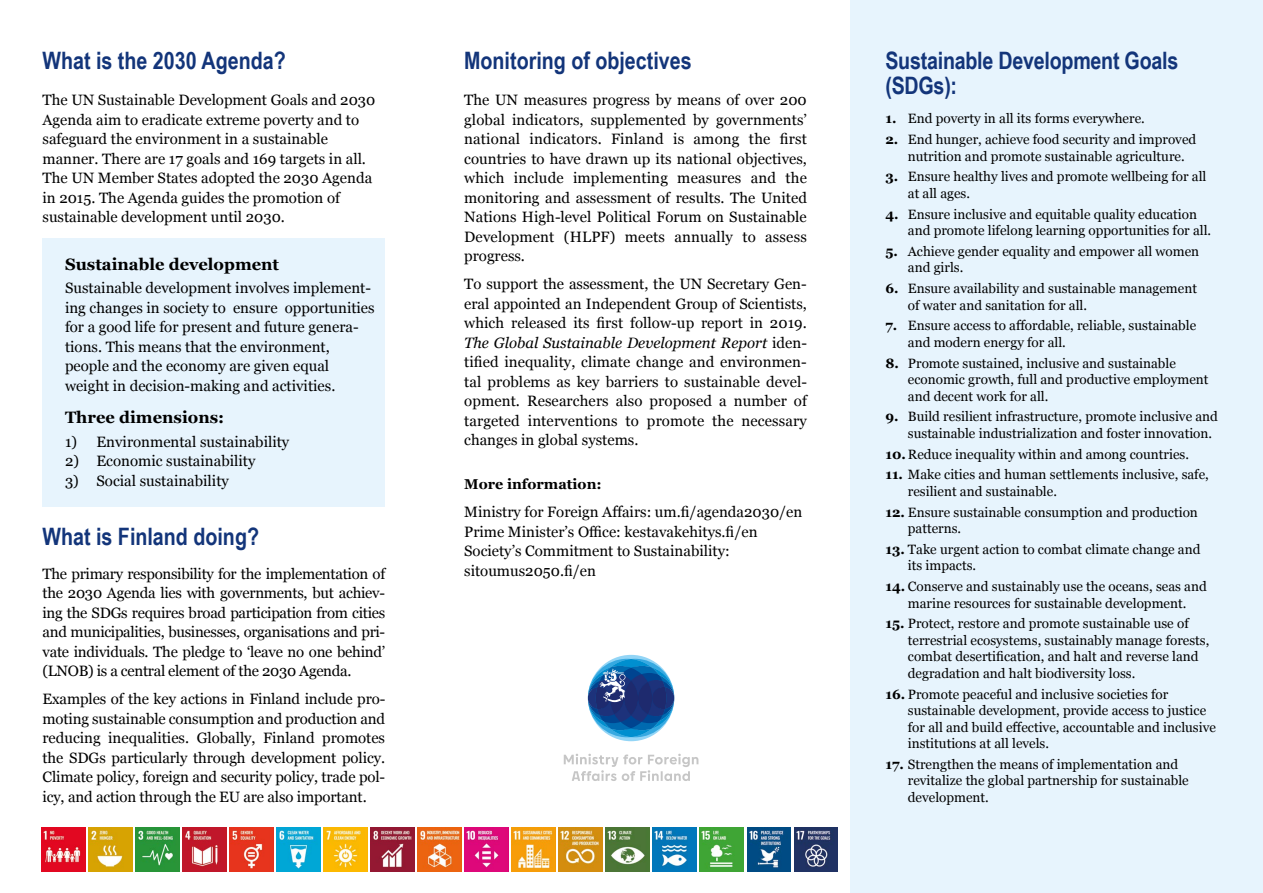
<style>
.page{position:relative;width:1263px;height:893px;background:#fff}
.page>*{position:absolute;margin:0;border:0;box-sizing:border-box;transform-origin:0 0}
.t1{font:700 24px/25.5px "Arial Narrow";color:#13357a}
.t2{font:700 16.5px "Georgia";color:#000}
.t3{font:15px/19.5px "Georgia";color:#000;text-align:justify}
.t4{font:700 14.25px "Georgia";color:#000}
.t5{font:13.5px/16.5px "Georgia";color:#000}
.s1{font-style:italic}
.s2{font-weight:700}
</style>
<div class="page">
<div style="left:850px;top:0;width:413px;height:893px;background:#e7f4fd"></div>
<div style="left:43px;top:239px;width:342px;height:268px;background:#e7f4fd"></div>
<svg style="left:588px;top:655px;width:86px;height:86px"></svg>
<svg style="left:588px;top:659px;width:87px;height:78px"></svg>
<svg style="left:564px;top:754px;width:134px;height:27px"></svg>
<img style="left:41px;top:827px;width:44px;height:44px">
<img style="left:88px;top:827px;width:44px;height:44px">
<img style="left:136px;top:827px;width:43px;height:44px">
<img style="left:183px;top:827px;width:43px;height:44px">
<img style="left:230px;top:827px;width:43px;height:44px">
<img style="left:277px;top:827px;width:43px;height:44px">
<img style="left:324px;top:827px;width:43px;height:44px">
<img style="left:371px;top:827px;width:43px;height:44px">
<img style="left:418px;top:827px;width:43px;height:44px">
<img style="left:465px;top:827px;width:43px;height:44px">
<img style="left:512px;top:827px;width:43px;height:44px">
<img style="left:559px;top:827px;width:43px;height:44px">
<img style="left:606px;top:827px;width:44px;height:44px">
<img style="left:653px;top:827px;width:44px;height:44px">
<img style="left:700px;top:827px;width:44px;height:44px">
<img style="left:747px;top:827px;width:44px;height:44px">
<img style="left:794px;top:827px;width:44px;height:44px">
<h1 class="t1" style="left:43px;top:46px;width:245px">What is the 2030 Agenda?</h1>
<p class="t3" style="left:43px;top:89px;width:334px;text-align:left">The UN Sustainable Development Goals and 2030<br>Agenda aim to eradicate extreme poverty and to safeguard the environment in a sustainable manner. There are 17 goals and 169 targets in all.<br>The UN Member States adopted the 2030 Agenda in 2015. The Agenda guides the promotion of sustainable development until 2030.</p>
<p class="t2" style="left:65px;top:251px;width:216px">Sustainable development</p>
<p class="t3" style="left:65px;top:278px;width:311px;text-align:left">Sustainable development involves implement&shy;ing changes in society to ensure opportunities for a good life for present and future genera&shy;tions. This means that the environment, people and the economy are given equal weight in decision-making and activities.</p>
<p class="t2" style="left:65px;top:405px;width:161px">Three dimensions:</p>
<p class="t3" style="left:65px;top:431px;width:226px">1) Environmental sustainability</p>
<p class="t3" style="left:65px;top:451px;width:192px">2) Economic sustainability</p>
<p class="t3" style="left:65px;top:470px;width:165px">3) Social sustainability</p>
<h1 class="t1" style="left:43px;top:523px;width:218px">What is Finland doing?</h1>
<p class="t3" style="left:43px;top:563px;width:344px">The primary responsibility for the implementation of the 2030 Agenda lies with governments, but achiev&shy;ing the SDGs requires broad participation from cities and municipalities, businesses, organisations and pri&shy;vate individuals. The pledge to ‘leave no one behind’ (LNOB) is a central element of the 2030 Agenda.</p>
<p class="t3" style="left:43px;top:688px;width:344px">Examples of the key actions in Finland include pro&shy;moting sustainable consumption and production and reducing inequalities. Globally, Finland promotes the SDGs particularly through development policy.<br>Climate policy, foreign and security policy, trade pol&shy;icy, and action through the EU are also important.</p>
<h1 class="t1" style="left:464px;top:46px;width:229px">Monitoring of objectives</h1>
<p class="t3" style="left:464px;top:89px;width:344px">The UN measures progress by means of over 200 global indicators, supplemented by governments’ national indicators. Finland is among the first countries to have drawn up its national objectives, which include implementing measures and the monitoring and assessment of results. The United Nations High-level Political Forum on Sustainable Development (HLPF) meets annually to assess progress.</p>
<p class="t3" style="left:464px;top:273px;width:344px">To support the assessment, the UN Secretary Gen&shy;eral appointed an Independent Group of Scientists, which released its first follow-up report in 2019.<br><span class="s1">The Global Sustainable Development Report</span> iden&shy;tified inequality, climate change and environmen&shy;tal problems as key barriers to sustainable devel&shy;opment. Researchers also proposed a number of targeted interventions to promote the necessary changes in global systems.</p>
<p class="t4" style="left:464px;top:473px;width:139px">More information:</p>
<p class="t3" style="left:464px;top:501px;width:340px;text-align:left">Ministry for Foreign Affairs: um.fi/agenda2030/en Prime Minister’s Office: kestavakehitys.fi/en Society’s Commitment to Sustainability: sitoumus2050.fi/en</p>
<h1 class="t1" style="left:885px;top:46px;width:294px">Sustainable Development Goals (SDGs):</h1>
<p class="t5" style="left:885px;top:110px;width:261px"><span class="s2">1.</span> End poverty in all its forms everywhere.</p>
<p class="t5" style="left:908px;top:131px;width:290px;text-indent:-23px"><span class="s2">2.</span> End hunger, achieve food security and improved nutrition and promote sustainable agriculture.</p>
<p class="t5" style="left:908px;top:168px;width:300px;text-indent:-23px"><span class="s2">3.</span> Ensure healthy lives and promote wellbeing for all at all ages.</p>
<p class="t5" style="left:908px;top:205px;width:305px;text-indent:-23px"><span class="s2">4.</span> Ensure inclusive and equitable quality education and promote lifelong learning opportunities for all.</p>
<p class="t5" style="left:908px;top:242px;width:293px;text-indent:-23px"><span class="s2">5.</span> Achieve gender equality and empower all women and girls.</p>
<p class="t5" style="left:908px;top:280px;width:291px;text-indent:-23px"><span class="s2">6.</span> Ensure availability and sustainable management of water and sanitation for all.</p>
<p class="t5" style="left:908px;top:317px;width:290px;text-indent:-23px"><span class="s2">7.</span> Ensure access to affordable, reliable, sustainable and modern energy for all.</p>
<p class="t5" style="left:908px;top:354px;width:302px;text-indent:-23px"><span class="s2">8.</span> Promote sustained, inclusive and sustainable economic growth, full and productive employment and decent work for all.</p>
<p class="t5" style="left:908px;top:408px;width:312px;text-indent:-23px"><span class="s2">9.</span> Build resilient infrastructure, promote inclusive and sustainable industrialization and foster innovation.</p>
<p class="t5" style="left:885px;top:445px;width:305px"><span class="s2">10.</span> Reduce inequality within and among countries.</p>
<p class="t5" style="left:908px;top:466px;width:302px;text-indent:-23px"><span class="s2">11.</span> Make cities and human settlements inclusive, safe, resilient and sustainable.</p>
<p class="t5" style="left:908px;top:503px;width:292px;text-indent:-23px"><span class="s2">12.</span> Ensure sustainable consumption and production patterns.</p>
<p class="t5" style="left:908px;top:540px;width:294px;text-indent:-22px"><span class="s2">13.</span> Take urgent action to combat climate change and its impacts.</p>
<p class="t5" style="left:885px;top:577px;width:323px;text-align:center"><span class="s2">14.</span> Conserve and sustainably use the oceans, seas and marine resources for sustainable development.</p>
<p class="t5" style="left:908px;top:615px;width:303px;text-indent:-23px"><span class="s2">15.</span> Protect, restore and promote sustainable use of terrestrial ecosystems, sustainably manage forests, combat desertification, and halt and reverse land degradation and halt biodiversity loss.</p>
<p class="t5" style="left:908px;top:685px;width:310px;text-indent:-23px"><span class="s2">16.</span> Promote peaceful and inclusive societies for sustainable development, provide access to justice for all and build effective, accountable and inclusive institutions at all levels.</p>
<p class="t5" style="left:908px;top:755px;width:282px;text-indent:-23px"><span class="s2">17.</span> Strengthen the means of implementation and revitalize the global partnership for sustainable development.</p>
</div>
